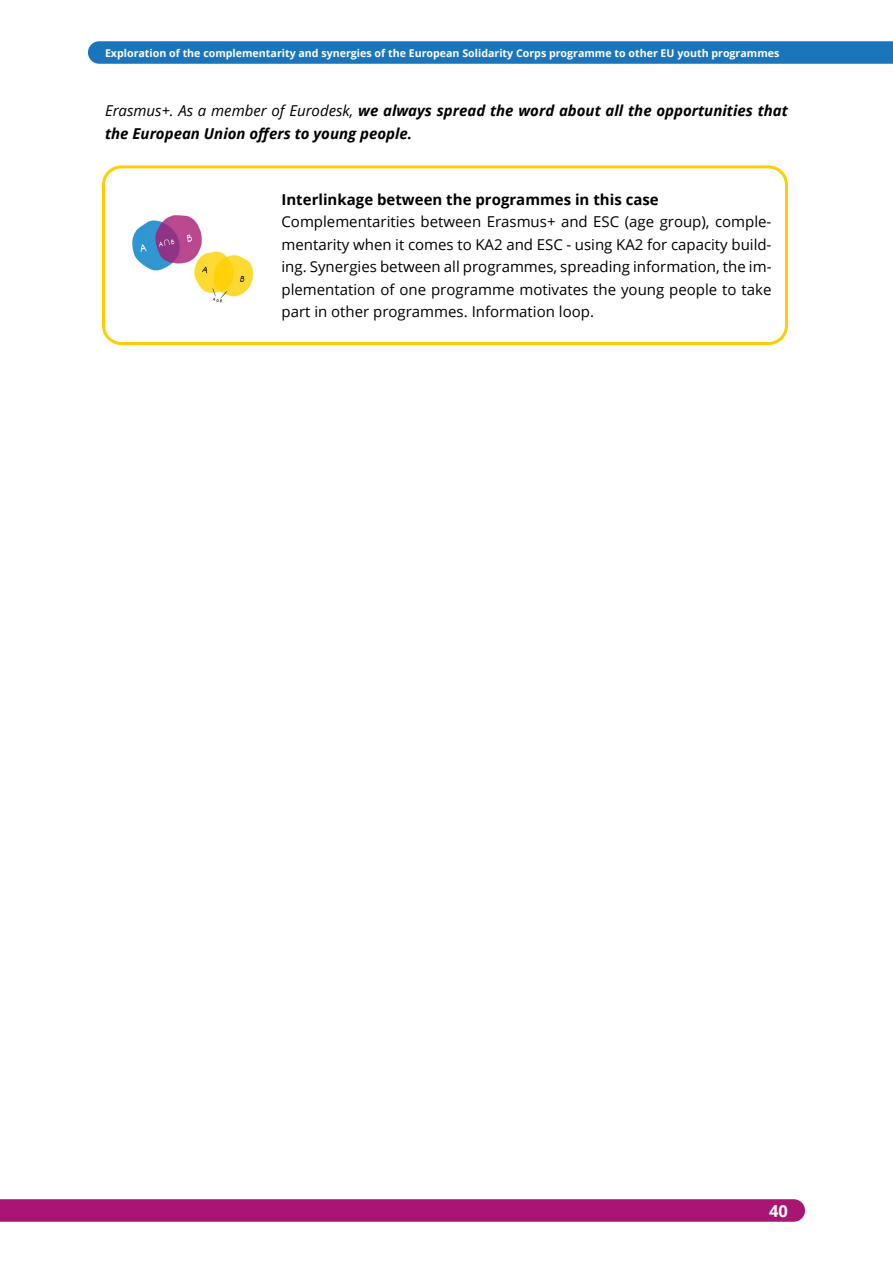
<style>
.page{position:relative;width:893px;height:1263px;background:#fff}
.page>*{position:absolute;margin:0;border:0;box-sizing:border-box;transform-origin:0 0}
.t1{font:700 16.5px "Open Sans";color:#fff}
.t2{font:15px/22.5px "Open Sans";color:#000;text-align:justify}
.t3{font:italic 700 15px/22.5px "Open Sans";color:#000}
.t4{font:700 15px "Open Sans";color:#000}
.t5{font:700 10.65px "Open Sans";color:#fff}
.s1{font-weight:400}
</style>
<div class="page">
<svg style="left:0;top:1199px;width:805px;height:23px;background:#aa1a76"></svg>
<svg style="left:88px;top:41px;width:805px;height:23px;background:#2078bc"></svg>
<div style="left:102px;top:165px;width:686px;height:180px;border:3px solid #ffcd00;border-radius:18px"></div>
<img style="left:132px;top:215px;width:122px;height:88px">
<p class="t5" style="left:105px;top:45px;width:676px">Exploration of the complementarity and synergies of the European Solidarity Corps programme to other EU youth programmes</p>
<p class="t3" style="left:105px;top:99px;width:684px"><span class="s1">Erasmus+. As a member of Eurodesk,</span> we always spread the word about all the opportunities that the European Union offers to young people.</p>
<p class="t4" style="left:281px;top:189px;width:379px">Interlinkage between the programmes in this case</p>
<p class="t2" style="left:281px;top:210px;width:491px">Complementarities between Erasmus+ and ESC (age group), comple&shy;mentarity when it comes to KA2 and ESC - using KA2 for capacity build&shy;ing. Synergies between all programmes, spreading information, the im&shy;plementation of one programme motivates the young people to take part in other programmes. Information loop.</p>
<p class="t1" style="left:769px;top:1199px;width:20px">40</p>
</div>
